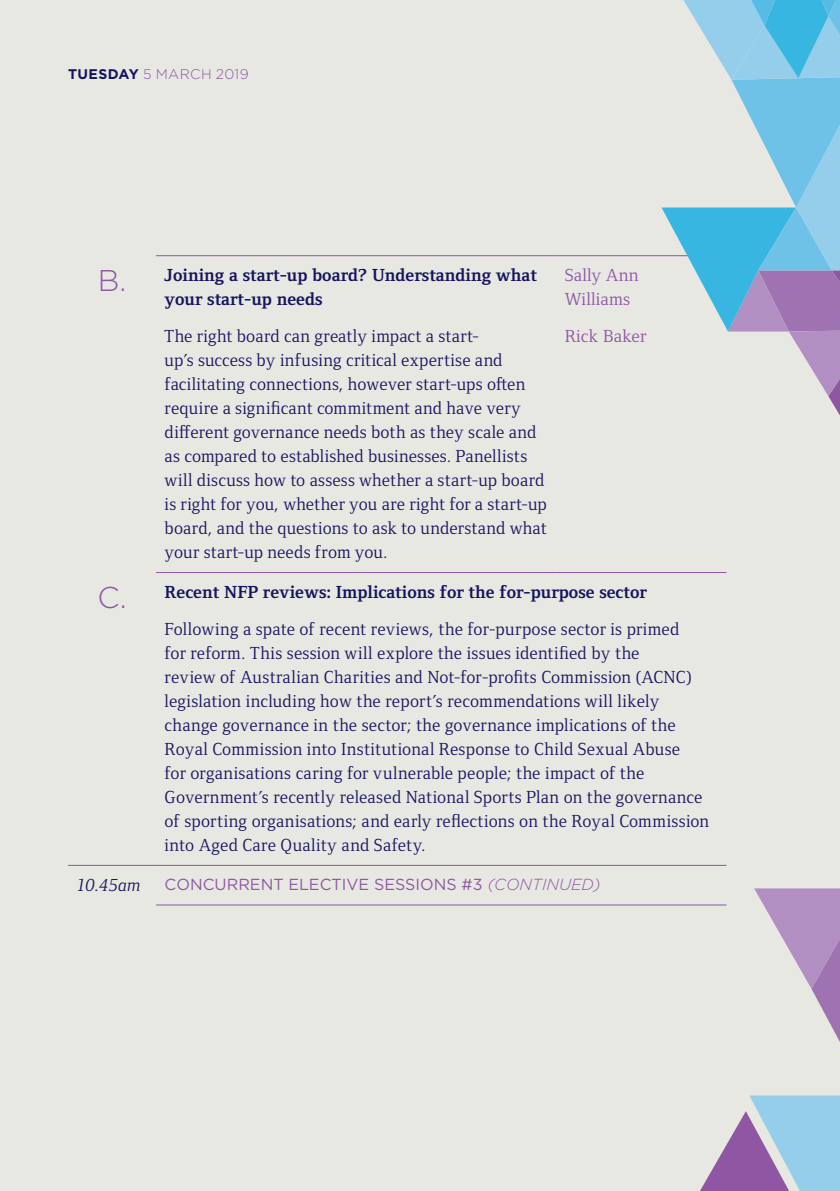
<style>
.page{position:relative;width:840px;height:1191px;background:#fff}
.page>*{position:absolute;margin:0;border:0;box-sizing:border-box;transform-origin:0 0}
.t1{font:18px/24px "Foundry Form Serif";letter-spacing:.01em;color:#16135f}
.t2{font:700 18px/24px "Foundry Form Serif";color:#16135f}
.t3{font:18px/24px "Foundry Form Serif";letter-spacing:.01em;color:#8e56a3}
.t4{font:italic 18px "Foundry Form Serif";letter-spacing:.005em;color:#16135f}
.t5{font:16px "Gotham";color:#8e56a3}
.t6{font:300 14px "Gotham";letter-spacing:.025em;color:#8e56a3}
.s1{font-weight:700;color:#16135f}
.s2{font-family:"Gotham";font-weight:300;font-size:30px;color:#8e56a3}
.s3{font-weight:700}
.s4{font-weight:300;font-style:italic}
</style>
<div class="page">
<div style="left:0;top:0;width:839px;height:1191px;background:#e8e8e2"></div>
<hr style="left:156px;top:255px;width:400px;height:1px;background:#8e56a3">
<hr style="left:556px;top:255px;width:170px;height:1px;background:#8e56a3">
<hr style="left:156px;top:572px;width:400px;height:1px;background:#8e56a3">
<hr style="left:556px;top:572px;width:170px;height:1px;background:#8e56a3">
<hr style="left:68px;top:865px;width:88px;height:1px;background:#8e56a3">
<hr style="left:156px;top:865px;width:400px;height:1px;background:#8e56a3">
<hr style="left:556px;top:865px;width:170px;height:1px;background:#8e56a3">
<hr style="left:156px;top:904px;width:400px;height:1px;background:#8e56a3">
<hr style="left:556px;top:904px;width:170px;height:1px;background:#8e56a3">
<svg style="left:687px;top:888px;width:152px;height:303px"></svg>
<svg style="left:661px;top:0;width:178px;height:414px"></svg>
<p class="t6" style="left:68px;top:65px;width:182px"><span class="s1">TUESDAY</span> 5 MARCH 2019</p>
<p class="t2" style="left:164px;top:263px;width:374px;text-indent:-67px"><span class="s2">B.</span> Joining a start-up board? Understanding what your start-up needs</p>
<p class="t1" style="left:164px;top:324px;width:383px">The right board can greatly impact a start-<br>up’s success by infusing critical expertise and facilitating connections, however start-ups often require a significant commitment and have very different governance needs both as they scale and as compared to established businesses. Panellists will discuss how to assess whether a start-up board is right for you, whether you are right for a start-up board, and the questions to ask to understand what your start-up needs from you.</p>
<p class="t3" style="left:564px;top:263px;width:75px">Sally Ann<br>Williams</p>
<p class="t3" style="left:564px;top:324px;width:83px">Rick Baker</p>
<p class="t1" style="left:164px;top:573px;width:516px;line-height:37.2px;text-indent:-67px"><span class="s2">C.</span> <span class="s3">Recent NFP reviews: Implications for the for-purpose sector<br></span>Following a spate of recent reviews, the for-purpose sector is primed</p>
<p class="t1" style="left:164px;top:641px;width:545px">for reform. This session will explore the issues identified by the<br>review of Australian Charities and Not-for-profits Commission (ACNC) legislation including how the report’s recommendations will likely change governance in the sector; the governance implications of the Royal Commission into Institutional Response to Child Sexual Abuse<br>for organisations caring for vulnerable people; the impact of the Government’s recently released National Sports Plan on the governance of sporting organisations; and early reflections on the Royal Commission into Aged Care Quality and Safety.</p>
<p class="t4" style="left:77px;top:874px;width:66px">10.45am</p>
<p class="t5" style="left:164px;top:873px;width:437px">CONCURRENT ELECTIVE SESSIONS #3 <span class="s4">(CONTINUED)</span></p>
</div>
